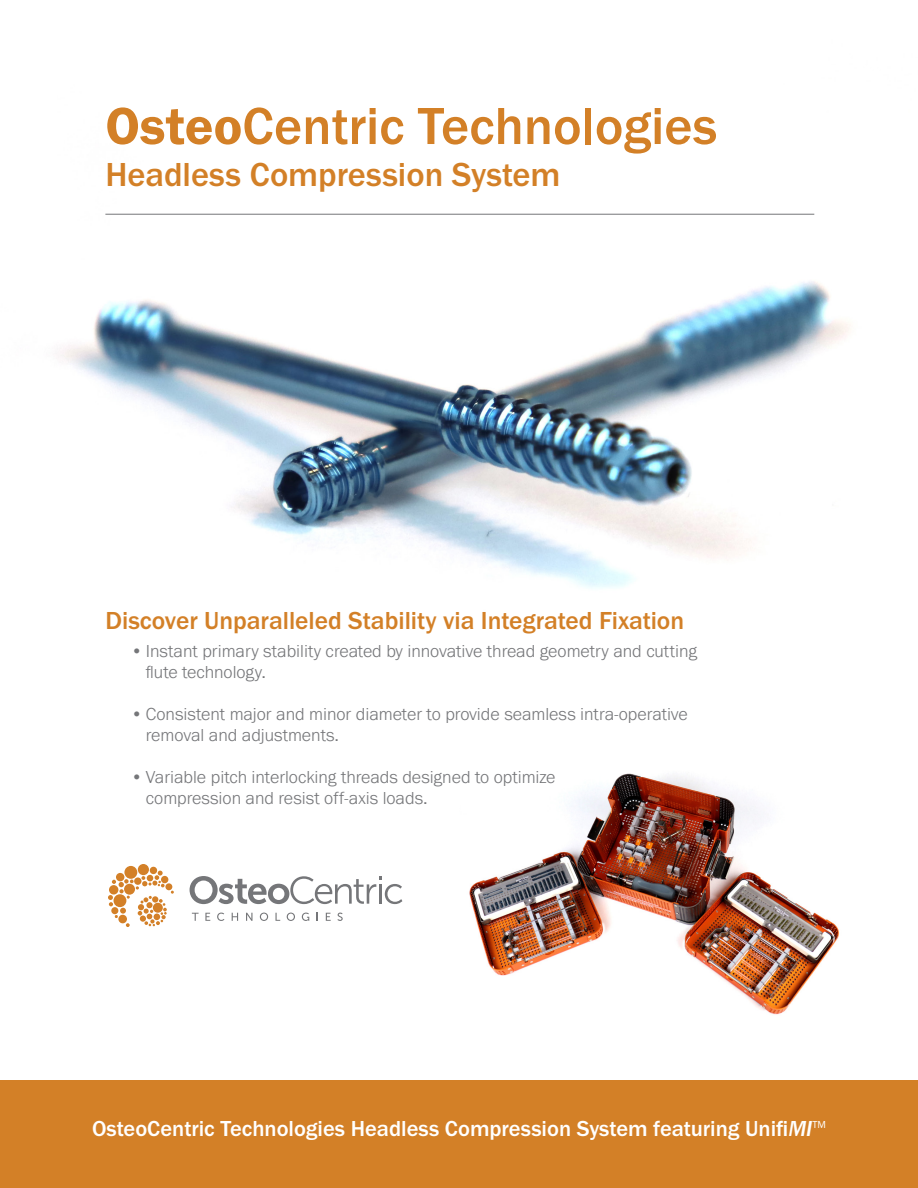
<style>
.page{position:relative;width:918px;height:1188px;background:#fff}
.page>*{position:absolute;margin:0;border:0;box-sizing:border-box;transform-origin:0 0}
.t1{font:500 54px "Franklin Gothic URW";color:#d38027}
.t2{font:500 34.5px "Franklin Gothic URW";color:#d38027}
.Body_Text{font:500 25.5px "Franklin Gothic URW";color:#d38027}
.t3{font:500 22.5px "Franklin Gothic URW";color:#fff}
.t4{font:300 18px/21px "Franklin Gothic URW";color:#757679}
.s1{font-family:"Franklin Gothic URW Dem";font-weight:400}
.s2{font-family:"Franklin Gothic URW Med Ita";font-weight:400}
</style>
<div class="page">
<img style="left:469px;top:773px;width:370px;height:242px">
<img style="left:60px;top:213px;width:791px;height:376px">
<div style="left:0;top:1080px;width:918px;height:108px;background:#d38027"></div>
<hr style="left:105px;top:214px;width:709px;height:1px;background:#757679">
<div style="left:150px;top:867px;width:7px;height:7px;background:#d38028;border-radius:50%"></div>
<div style="left:138px;top:864px;width:11px;height:11px;background:#d38028;border-radius:50%"></div>
<svg style="left:108px;top:871px;width:66px;height:56px"></svg>
<div style="left:109px;top:885px;width:9px;height:10px;background:#d38028;border-radius:50%"></div>
<div style="left:114px;top:894px;width:12px;height:13px;background:#d38028;border-radius:50%"></div>
<div style="left:124px;top:866px;width:13px;height:13px;background:#d38028;border-radius:50%"></div>
<div style="left:153px;top:903px;width:10px;height:10px;background:#d38028;border-radius:50%"></div>
<svg style="left:190px;top:876px;width:212px;height:28px"></svg>
<svg style="left:192px;top:913px;width:7px;height:8px"></svg>
<svg style="left:205px;top:913px;width:5px;height:8px"></svg>
<svg style="left:217px;top:913px;width:7px;height:8px"></svg>
<svg style="left:232px;top:913px;width:6px;height:8px"></svg>
<svg style="left:246px;top:913px;width:6px;height:8px"></svg>
<svg style="left:260px;top:913px;width:8px;height:8px"></svg>
<svg style="left:275px;top:913px;width:5px;height:8px"></svg>
<svg style="left:287px;top:913px;width:8px;height:8px"></svg>
<svg style="left:302px;top:913px;width:7px;height:8px"></svg>
<svg style="left:326px;top:913px;width:5px;height:8px"></svg>
<svg style="left:337px;top:913px;width:6px;height:8px"></svg>
<p class="t1" style="left:105px;top:93px;width:613px"><span class="s1">Osteo</span>Centric Technologies</p>
<p class="t2" style="left:105px;top:153px;width:457px">Headless Compression System</p>
<p class="Body_Text" style="left:105px;top:605px;width:580px">Discover Unparalleled Stability via Integrated Fixation</p>
<p class="t4" style="left:146px;top:640px;width:553px;text-indent:-15px">• Instant primary stability created by innovative thread geometry and cutting flute technology.</p>
<p class="t4" style="left:146px;top:703px;width:544px;text-indent:-15px">• Consistent major and minor diameter to provide seamless intra-operative removal and adjustments.</p>
<p class="t4" style="left:146px;top:766px;width:411px;text-indent:-15px">• Variable pitch interlocking threads designed to optimize compression and resist off-axis loads.</p>
<p class="t3" style="left:92px;top:1114px;width:735px">OsteoCentric Technologies Headless Compression System featuring Unifi<span class="s2">MI</span><sup>TM</sup></p>
</div>
